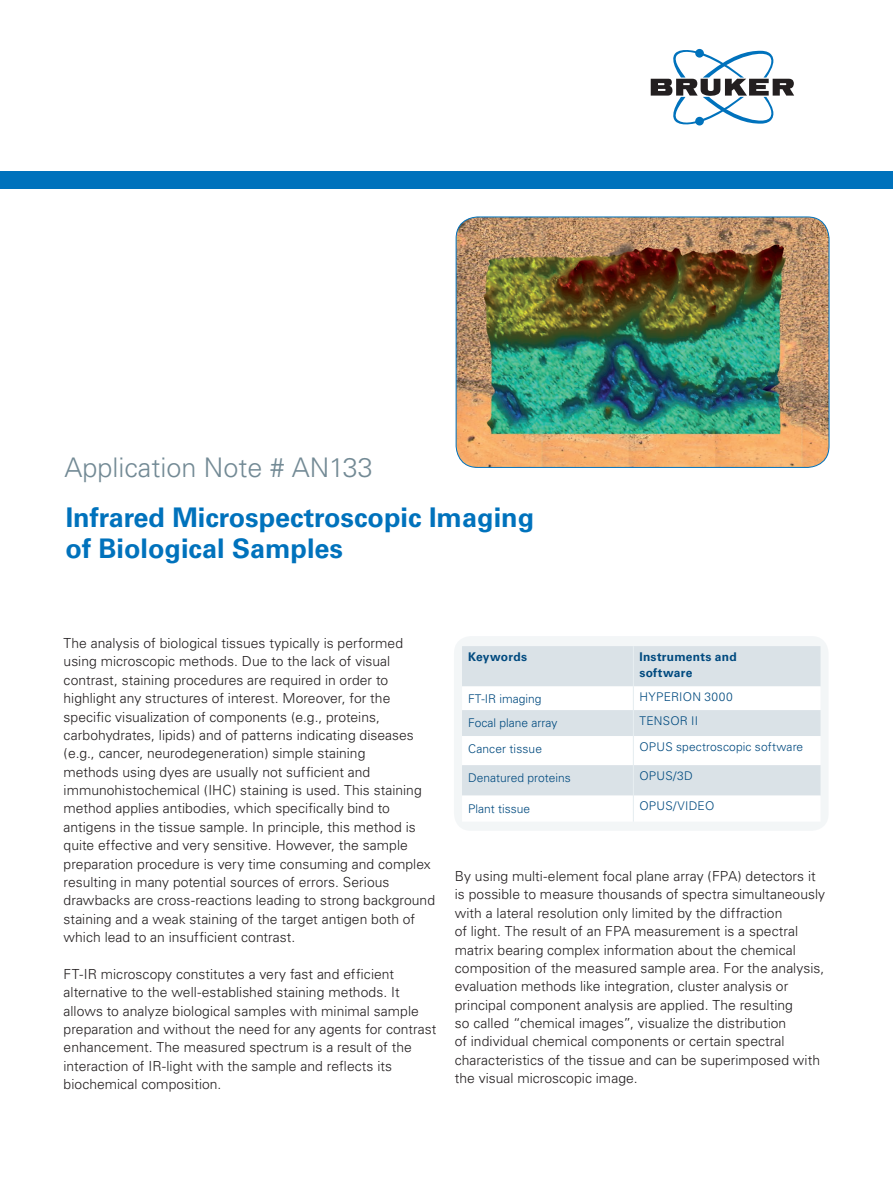
<style>
.page{position:relative;width:893px;height:1187px;background:#fff}
.page>*{position:absolute;margin:0;border:0;box-sizing:border-box;transform-origin:0 0}
.t1{font:700 27px/31.5px "Univers LT Std";color:#0072bc}
.t2{font:300 27px "Univers LT Std";color:#738a95}
.t3{font:300 13.8px/18.3px "Univers";color:#231f20}
.t4{font:300 12px "Univers";color:#004a7f}
.t5{font:300 12px "Univers LT Std";letter-spacing:.015em;color:#004a7f}
.t6{font:700 12px/15.8px "Univers LT Std";letter-spacing:.025em;color:#004a7f}
</style>
<div class="page">
<div style="left:0;top:171px;width:893px;height:17px;background:#0072bc"></div>
<svg style="left:651px;top:49px;width:143px;height:76px"></svg>
<div style="left:454px;top:636px;width:375px;height:194px;background:#f3f6f7;border-radius:17px"></div>
<div style="left:462px;top:646px;width:358px;height:40px;background:#dae2e7"></div>
<svg style="left:462px;top:687px;width:358px;height:134px;fill:#fff"></svg>
<hr style="left:633px;top:646px;width:1px;height:40px;background:#e7eef1">
<svg style="left:633px;top:687px;width:1px;height:78px"></svg>
<hr style="left:633px;top:765px;width:1px;height:30px;background:#e7eef1">
<svg style="left:633px;top:795px;width:1px;height:26px"></svg>
<img style="left:456px;top:217px;width:373px;height:250px">
<div style="left:456px;top:216px;width:373px;height:252px;border:1px solid #0072bc;border-radius:22px"></div>
<h1 class="t2" style="left:64px;top:451px;width:310px">Application Note # AN133</h1>
<h1 class="t1" style="left:66px;top:502px;width:470px">Infrared Microspectroscopic Imaging of Biological Samples</h1>
<p class="t3" style="left:64px;top:634px;width:373px">The analysis of biological tissues typically is performed using microscopic methods. Due to the lack of visual contrast, staining procedures are required in order to highlight any structures of interest. Moreover, for the specific visualization of components (e.g., proteins, carbohydrates, lipids) and of patterns indicating diseases (e.g., cancer, neurodegeneration) simple staining<br>methods using dyes are usually not sufficient and immunohistochemical (IHC) staining is used. This staining method applies antibodies, which specifically bind to antigens in the tissue sample. In principle, this method is quite effective and very sensitive. However, the sample preparation procedure is very time consuming and complex resulting in many potential sources of errors. Serious drawbacks are cross-reactions leading to strong background staining and a weak staining of the target antigen both of which lead to an insufficient contrast.</p>
<p class="t3" style="left:64px;top:964px;width:374px">FT-IR microscopy constitutes a very fast and efficient alternative to the well-established staining methods. It allows to analyze biological samples with minimal sample preparation and without the need for any agents for contrast enhancement. The measured spectrum is a result of the interaction of IR-light with the sample and reflects its biochemical composition.</p>
<p class="t6" style="left:468px;top:648px;width:60px">Keywords</p>
<p class="t6" style="left:639px;top:648px;width:99px">Instruments and software</p>
<p class="t4" style="left:468px;top:692px;width:75px">FT-IR imaging</p>
<p class="t5" style="left:639px;top:689px;width:95px">HYPERION 3000</p>
<p class="t4" style="left:468px;top:715px;width:91px">Focal plane array</p>
<p class="t5" style="left:639px;top:713px;width:60px">TENSOR II</p>
<p class="t4" style="left:468px;top:741px;width:75px">Cancer tissue</p>
<p class="t5" style="left:639px;top:739px;width:165px">OPUS spectroscopic software</p>
<p class="t4" style="left:468px;top:770px;width:104px">Denatured proteins</p>
<p class="t5" style="left:639px;top:768px;width:55px">OPUS/3D</p>
<p class="t4" style="left:468px;top:801px;width:64px">Plant tissue</p>
<p class="t5" style="left:639px;top:798px;width:76px">OPUS/VIDEO</p>
<p class="t3" style="left:455px;top:866px;width:372px">By using multi-element focal plane array (FPA) detectors it is possible to measure thousands of spectra simultaneously with a lateral resolution only limited by the diffraction<br>of light. The result of an FPA measurement is a spectral matrix bearing complex information about the chemical composition of the measured sample area. For the analysis, evaluation methods like integration, cluster analysis or principal component analysis are applied. The resulting<br>so called “chemical images”, visualize the distribution<br>of individual chemical components or certain spectral characteristics of the tissue and can be superimposed with the visual microscopic image.</p>
</div>
